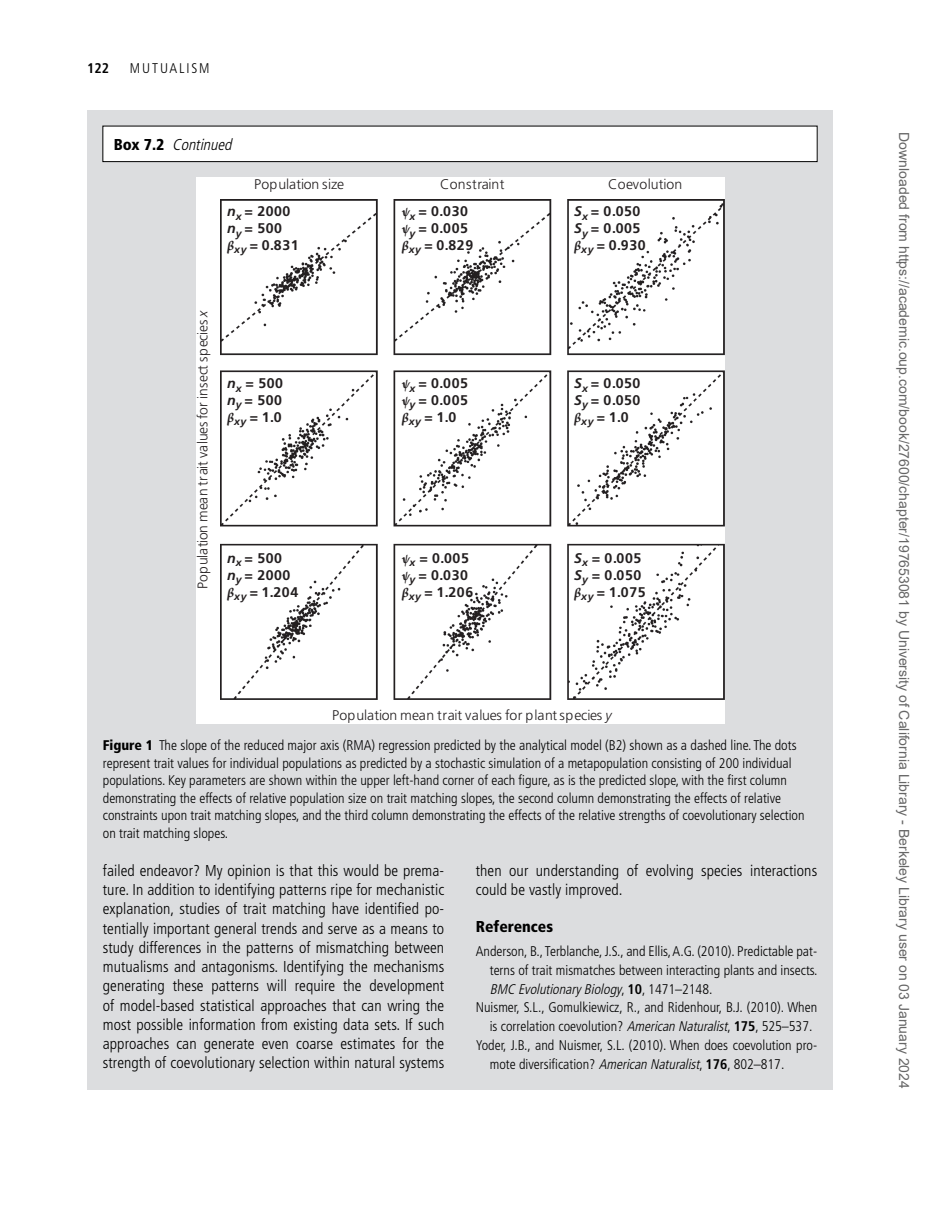
<style>
.page{position:relative;width:938px;height:1221px;background:#fff}
.page>*{position:absolute;margin:0;border:0;box-sizing:border-box;transform-origin:0 0}
.t1{font:300 condensed 15.75px/19.2px "Frutiger LT Std";letter-spacing:.005em;color:#000;text-align:justify}
.t2{font:italic 300 condensed 15.75px "Frutiger LT Std";color:#000}
.t3{font:900 condensed 15.75px "Frutiger LT Std";color:#000}
.t4{font:300 condensed 14px/17.5px "Frutiger LT Std";color:#000}
.t5{font:700 14px/16.8px "Frutiger LT Std";letter-spacing:.04em;color:#231f20}
.t6{font:14px "Arial";color:#666}
.t7{font:300 14px "Frutiger LT Std";letter-spacing:-.015em;color:#231f20}
.t8{font:italic 300 condensed 14px "Frutiger LT Std";color:#000}
.t9{font:300 14px "Frutiger LT Std";letter-spacing:.02em;color:#231f20}
.t10{font:700 condensed 14px "Frutiger LT Std";color:#000}
.s1{font-weight:900;font-style:normal}
.s2{font-style:italic}
.s3{font-family:"Arno Pro";font-style:italic}
.s4{font-weight:900}
.s5{font-style:normal}
.s6{font-weight:700;font-style:normal}
.s7{font-weight:700}
</style>
<div class="page">
<div style="left:87px;top:110px;width:746px;height:980px;background:#dcdddf"></div>
<div style="left:103px;top:126px;width:714px;height:36px;background:#fff"></div>
<div style="left:102px;top:126px;width:715px;height:36px;border:1px solid #000"></div>
<div style="left:196px;top:177px;width:528px;height:547px;background:#fff"></div>
<img style="left:220px;top:199px;width:504px;height:500px">
<p class="t10" style="left:87px;top:59px;width:23px">122</p>
<p class="t4" style="left:130px;top:59px;width:79px">m utuali sm</p>
<p class="t2" style="left:114px;top:135px;width:123px"><span class="s1">B o x 7 . 2</span> Continued</p>
<p class="t7" style="left:254px;top:176px;width:92px">Population size</p>
<p class="t9" style="left:440px;top:176px;width:66px">Constraint</p>
<p class="t9" style="left:608px;top:176px;width:76px">Coevolution</p>
<p class="t5" style="left:227px;top:203px;width:73px"><span class="s2">n</span><sub>x</sub> = 2000 <span class="s2">n</span><sub>y</sub> = 500 <span class="s3">β</span><sub>xy</sub> <span class="s2">=</span> 0.831</p>
<p class="t7" style="left:195px;top:589px;width:281px;rotate:-90deg">Population mean trait values for insect species <span class="s2">x</span></p>
<p class="t5" style="left:227px;top:375px;width:57px;text-align:justify"><span class="s2">n</span><sub>x</sub> = 500 <span class="s2">n</span><sub>y</sub> = 500 <span class="s3">β</span><sub>xy</sub> <span class="s2">=</span> 1.0</p>
<p class="t5" style="left:227px;top:549px;width:72px"><span class="s2">n</span><sub>x</sub> = 500 <span class="s2">n</span><sub>y</sub> = 2000 <span class="s3">β</span><sub>xy</sub> <span class="s2">=</span> 1.204</p>
<p class="t5" style="left:402px;top:203px;width:73px"><span class="s3">ψ</span><sub>x</sub> = 0.030 <span class="s3">ψ</span><sub>y</sub> = 0.005 <span class="s3">β</span><sub>xy</sub> <span class="s2">=</span> 0.829</p>
<p class="t5" style="left:402px;top:375px;width:68px;text-align:justify"><span class="s3">ψ</span><sub>x</sub> = 0.005 <span class="s3">ψ</span><sub>y</sub> = 0.005 <span class="s3">β</span><sub>xy</sub> <span class="s2">=</span> 1.0</p>
<p class="t5" style="left:402px;top:549px;width:73px"><span class="s3">ψ</span><sub>x</sub> = 0.005 <span class="s3">ψ</span><sub>y</sub> = 0.030 <span class="s3">β</span><sub>xy</sub> <span class="s2">=</span> 1.206</p>
<p class="t5" style="left:574px;top:203px;width:73px"><span class="s2">S</span><sub>x</sub> = 0.050<br><span class="s2">S</span><sub>y</sub> = 0.005 <span class="s3">β</span><sub>xy</sub> <span class="s2">=</span> 0.930</p>
<p class="t5" style="left:574px;top:375px;width:68px;text-align:justify"><span class="s2">S</span><sub>x</sub> = 0.050<br><span class="s2">S</span><sub>y</sub> = 0.050 <span class="s3">β</span><sub>xy</sub> <span class="s2">=</span> 1.0</p>
<p class="t5" style="left:574px;top:549px;width:73px"><span class="s2">S</span><sub>x</sub> = 0.005<br><span class="s2">S</span><sub>y</sub> = 0.050 <span class="s3">β</span><sub>xy</sub> <span class="s2">=</span> 1.075</p>
<p class="t7" style="left:332px;top:707px;width:281px">Population mean trait values for plant species <span class="s2">y</span></p>
<p class="t4" style="left:103px;top:736px;width:703px"><span class="s4">Figure 1</span> The slope of the reduced major axis (RMA) regression predicted by the analytical model (B2) shown as a dashed line. The dots represent trait values for individual populations as predicted by a stochastic simulation of a metapopulation consisting of 200 individual populations. Key parameters are shown within the upper left-hand corner of each figure, as is the predicted slope, with the first column demonstrating the effects of relative population size on trait matching slopes, the second column demonstrating the effects of relative constraints upon trait matching slopes, and the third column demonstrating the effects of the relative strengths of coevolutionary selection on trait matching slopes.</p>
<p class="t1" style="left:103px;top:861px;width:343px">failed endeavor? My opinion is that this would be prema&shy;ture. In addition to identifying patterns ripe for mechanistic explanation, studies of trait matching have identified po&shy;tentially important general trends and serve as a means to study differences in the patterns of mismatching between mutualisms and antagonisms. Identifying the mechanisms generating these patterns will require the development of model-based statistical approaches that can wring the most possible information from existing data sets. If such approaches can generate even coarse estimates for the strength of coevolutionary selection within natural systems</p>
<p class="t1" style="left:476px;top:860px;width:343px">then our understanding of evolving species interactions could be vastly improved.</p>
<p class="t3" style="left:476px;top:916px;width:79px">References</p>
<p class="t4" style="left:476px;top:942px;width:343px">Anderson, B., Terblanche, J.S., and Ellis, A.G. (2010). Predictable pat-</p>
<p class="t4" style="left:490px;top:961px;width:329px">terns of trait mismatches between interacting plants and insects.</p>
<p class="t8" style="left:490px;top:980px;width:224px">BMC EvolutionaryBiology<span class="s5">,</span> <span class="s6">1 0</span> <span class="s5">, 1 4 7 1 – 2 1 4 8 .</span></p>
<p class="t4" style="left:476px;top:998px;width:343px">N uismer, S.L., Gomulkiewicz, R., and Ridenhour, B.J. (2010). When</p>
<p class="t4" style="left:490px;top:1017px;width:324px">is correlation coevolution? <span class="s2">American Naturalist</span>, <span class="s7">175</span>, 525–537.</p>
<p class="t4" style="left:476px;top:1036px;width:343px">Yoder, J.B., and N uismer, S.L. (2010). When does coevolution pro-</p>
<p class="t4" style="left:490px;top:1055px;width:296px">mote diversification? <span class="s2">American Naturalist</span>, <span class="s7">176</span>, 802–817.</p>
<p class="t6" style="left:909px;top:132px;width:957px;rotate:90deg">Downloaded from https://academic.oup.com/book/27600/chapter/197653081 by University of California Library - Berkeley Library user on 03 January 2024</p>
</div>
